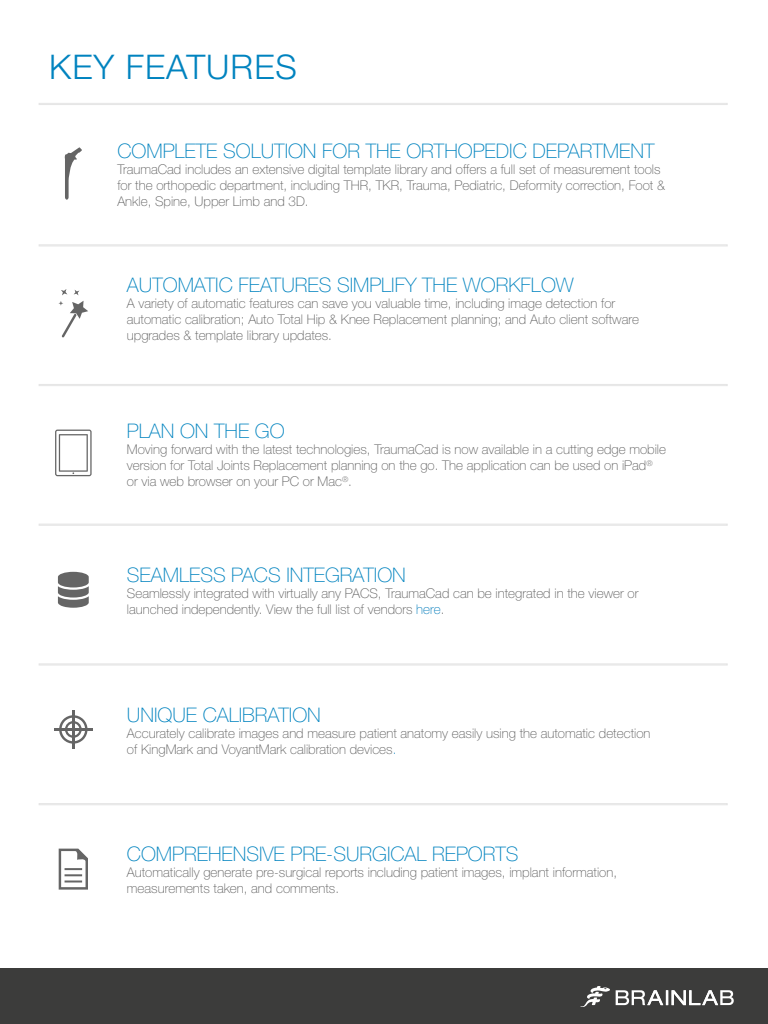
<style>
.page{position:relative;width:768px;height:1024px;background:#fff}
.page>*{position:absolute;margin:0;border:0;box-sizing:border-box;transform-origin:0 0}
.t1{font:300 34px "Helvetica Neue LT Pro";letter-spacing:.03em;color:#0083bf}
.t2{font:100 20.1px "Helvetica Neue";color:#0083bf}
.t3{font:100 13.4px/16.1px "Helvetica Neue";color:#5b5b5b}
.s1{color:#007bbb}
</style>
<div class="page">
<div style="left:0;top:969px;width:768px;height:55px;background:#3c3c3b"></div>
<svg style="left:59px;top:715px;width:29px;height:29px"></svg>
<hr style="left:54px;top:728px;width:39px;height:2px;background:#3f3f3f">
<hr style="left:72px;top:710px;width:2px;height:39px;background:#3f3f3f">
<svg style="left:59px;top:849px;width:29px;height:41px"></svg>
<svg style="left:65px;top:147px;width:17px;height:53px"></svg>
<svg style="left:58px;top:301px;width:30px;height:36px"></svg>
<svg style="left:74px;top:290px;width:5px;height:5px"></svg>
<svg style="left:61px;top:289px;width:6px;height:6px"></svg>
<svg style="left:58px;top:572px;width:31px;height:36px"></svg>
<svg style="left:55px;top:430px;width:37px;height:46px"></svg>
<svg style="left:580px;top:986px;width:30px;height:21px"></svg>
<svg style="left:616px;top:990px;width:118px;height:15px"></svg>
<div style="left:39px;top:103px;width:688px;height:2px;border:1px solid #e5e5e5"></div>
<div style="left:39px;top:245px;width:688px;height:1px;border:1px solid #e5e5e5"></div>
<div style="left:39px;top:384px;width:688px;height:2px;border:1px solid #e5e5e5"></div>
<div style="left:39px;top:524px;width:688px;height:2px;border:1px solid #e5e5e5"></div>
<div style="left:39px;top:664px;width:688px;height:1px;border:1px solid #e5e5e5"></div>
<div style="left:39px;top:803px;width:688px;height:2px;border:1px solid #e5e5e5"></div>
<h1 class="t1" style="left:49px;top:46px;width:249px">KEY FEATURES</h1>
<h2 class="t2" style="left:117px;top:140px;width:539px">COMPLETE SOLUTION FOR THE ORTHOPEDIC DEPARTMENT</h2>
<p class="t3" style="left:117px;top:161px;width:549px">TraumaCad includes an extensive digital template library and offers a full set of measurement tools for the orthopedic department, including THR, TKR, Trauma, Pediatric, Deformity correction, Foot &amp;<br>Ankle, Spine, Upper Limb and 3D.</p>
<h2 class="t2" style="left:127px;top:274px;width:448px">AUTOMATIC FEATURES SIMPLIFY THE WORKFLOW</h2>
<p class="t3" style="left:127px;top:295px;width:514px">A variety of automatic features can save you valuable time, including image detection for automatic calibration; Auto Total Hip &amp; Knee Replacement planning; and Auto client software upgrades &amp; template library updates.</p>
<h2 class="t2" style="left:127px;top:419px;width:159px">PLAN ON THE GO</h2>
<p class="t3" style="left:127px;top:441px;width:541px">Moving forward with the latest technologies, TraumaCad is now available in a cutting edge mobile version for Total Joints Replacement planning on the go. The application can be used on iPad<sup>® </sup>or via web browser on your PC or Mac<sup>®</sup>.</p>
<h2 class="t2" style="left:127px;top:564px;width:280px">SEAMLESS PACS INTEGRATION</h2>
<p class="t3" style="left:127px;top:586px;width:513px">Seamlessly integrated with virtually any PACS, TraumaCad can be integrated in the viewer or launched independently. View the full list of vendors <span class="s1">here</span>.</p>
<h2 class="t2" style="left:127px;top:703px;width:195px">UNIQUE CALIBRATION</h2>
<p class="t3" style="left:127px;top:725px;width:525px">Accurately calibrate images and measure patient anatomy easily using the automatic detection of KingMark and VoyantMark calibration devices<span class="s1">.</span></p>
<h2 class="t2" style="left:127px;top:842px;width:393px">COMPREHENSIVE PRE-SURGICAL REPORTS</h2>
<p class="t3" style="left:127px;top:864px;width:492px">Automatically generate pre-surgical reports including patient images, implant information, measurements taken, and comments.</p>
</div>
